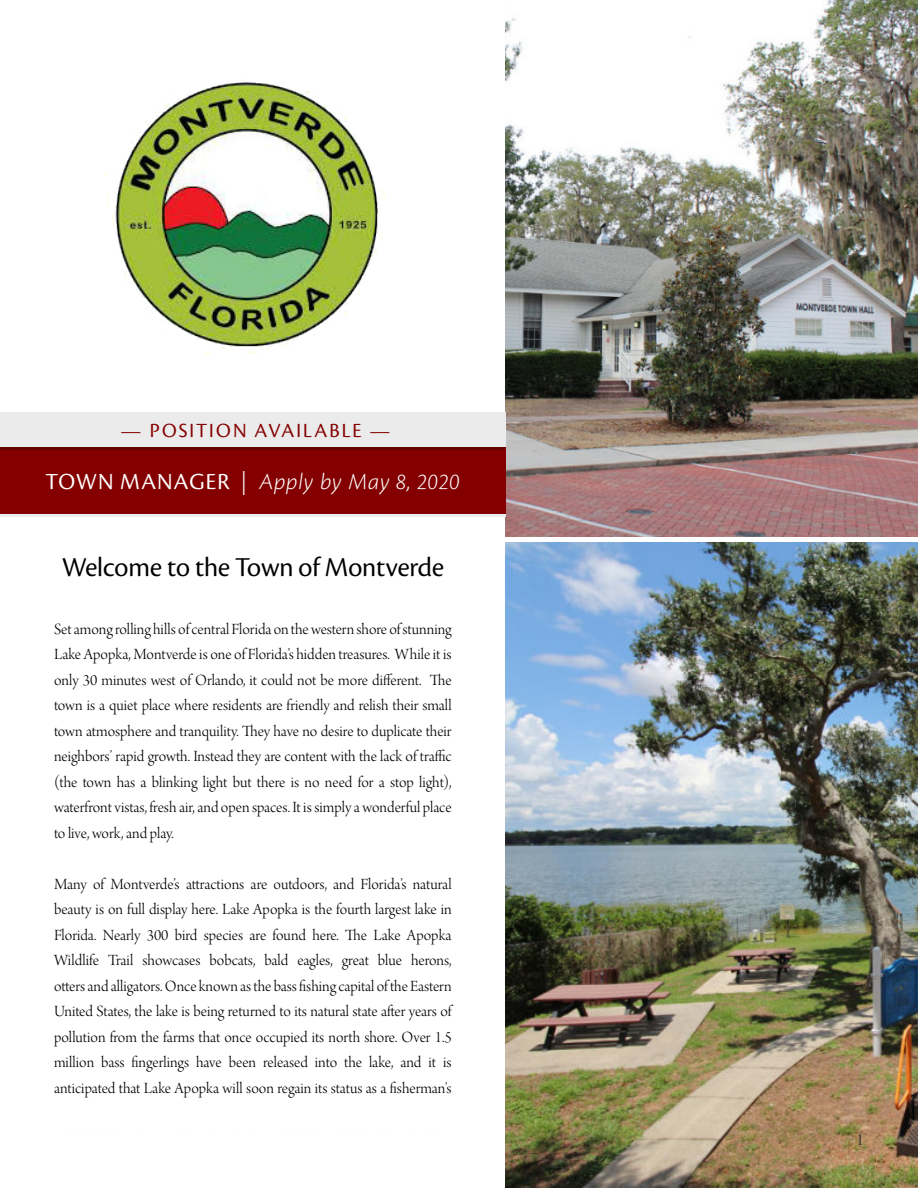
<style>
.page{position:relative;width:918px;height:1188px;background:#fff}
.page>*{position:absolute;margin:0;border:0;box-sizing:border-box;transform-origin:0 0}
.t1{font:28.5px "Cronos Pro Disp";color:#000}
.t2{font:italic 300 24px "Cronos Pro";letter-spacing:.03em;color:#fff}
.t3{font:21px "Cronos Pro Disp";letter-spacing:.1em;color:#840000}
.t4{font:16.5px/25.5px "Arno Pro Light Display";color:#000;text-align:justify}
.t5{font:15px "Times New Roman";color:#323232}
.s1{font-family:"Adobe Devanagari"}
.s2{font-family:"Cronos Pro Disp";font-weight:400;font-style:normal}
.s3{font-style:normal}
</style>
<div class="page">
<img style="left:506px;top:0;width:412px;height:536px">
<img style="left:506px;top:542px;width:412px;height:646px">
<div style="left:0;top:412px;width:506px;height:104px;background:#ebebeb"></div>
<div style="left:0;top:448px;width:506px;height:66px;background:#840000"></div>
<hr style="left:1px;top:448px;width:504px;height:2px;background:#600">
<img style="left:104px;top:78px;width:281px;height:276px">
<p class="t3" style="left:120px;top:420px;width:272px"><span class="s1">—</span> POSITION AVAILABLE <span class="s1">—</span></p>
<h2 class="t2" style="left:46px;top:470px;width:415px"><span class="s2">TOWN MANAGER</span> <span class="s3">|</span> Apply by May 8, 2020</h2>
<h1 class="t1" style="left:62px;top:554px;width:383px">Welcome to the Town of Montverde</h1>
<p class="t4" style="left:54px;top:618px;width:399px">Set amongrolling hills of central Florida on the western shore of stunning Lake Apopka, Montverde is one of Florida’s hidden treasures. While it is only 30 minutes west of Orlando, it could not be more different. The town is a quiet place where residents are friendly and relish their small town atmosphere and tranquility. They have no desire to duplicate their neighbors’ rapid growth. Instead they are content with the lack of traffic (the town has a blinking light but there is no need for a stop light), waterfront vistas, fresh air, and open spaces. It is simply a wonderful place to live, work, and play.</p>
<p class="t4" style="left:54px;top:873px;width:399px">Many of Montverde’s attractions are outdoors, and Florida’s natural beauty is on full display here. Lake Apopka is the fourth largest lake in Florida. Nearly 300 bird species are found here. The Lake Apopka Wildlife Trail showcases bobcats, bald eagles, great blue herons, otters and alligators. Once known as the bass fishing capital of the Eastern United States, the lake is being returned to its natural state after years of pollution from the farms that once occupied its north shore. Over 1.5 million bass fingerlings have been released into the lake, and it is anticipated that Lake Apopka will soon regain its status as a fisherman’s</p>
<p class="t5" style="left:856px;top:1134px;width:9px">1</p>
</div>
